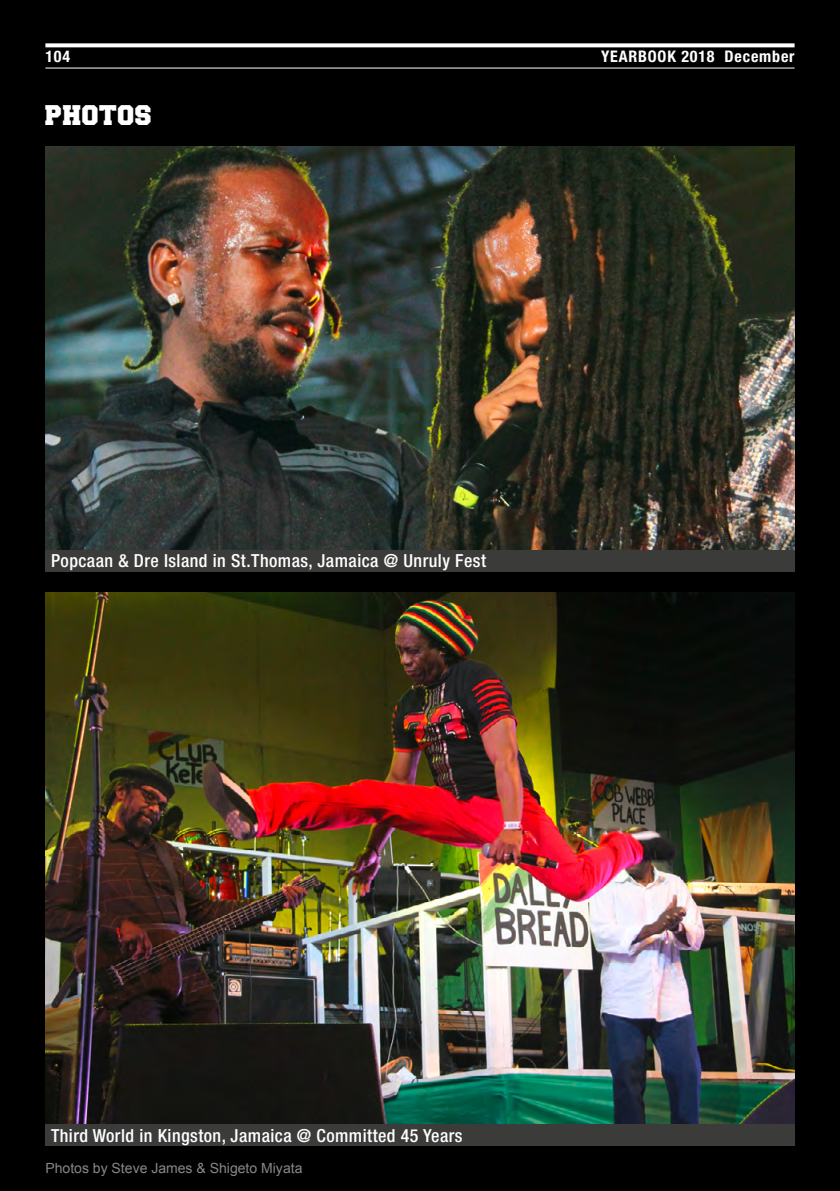
<style>
.page{position:relative;width:840px;height:1191px;background:#fff}
.page>*{position:absolute;margin:0;border:0;box-sizing:border-box;transform-origin:0 0}
._00_rubrik_2017{font:24px "Freshman";letter-spacing:.025em;color:#fff}
._05_bildunterschrift{font:500 condensed 18px "Helvetica Neue LT Pro";letter-spacing:.025em;color:#fff}
._00_seitenzahl_2017{font:700 condensed 16px "Helvetica Neue LT Pro";letter-spacing:.05em;color:#fff}
._03_newstext{font:14px "Arial";color:#878786}
</style>
<div class="page">
<div style="left:0;top:0;width:839px;height:1191px;background:#000"></div>
<img style="left:45px;top:146px;width:749px;height:404px">
<div style="left:45px;top:550px;width:749px;height:21px;background:#3b3b3a"></div>
<img style="left:45px;top:593px;width:749px;height:531px">
<div style="left:45px;top:1124px;width:749px;height:21px;background:#3b3b3a"></div>
<svg style="left:45px;top:43px;width:749px;height:4px;background:#e7e7e7"></svg>
<hr style="left:45px;top:68px;width:749px;height:1px;background:#fff">
<p class="_00_seitenzahl_2017" style="left:45px;top:48px;width:26px">104</p>
<p class="_00_seitenzahl_2017" style="left:601px;top:48px;width:195px">YEARBOOK 2018 December</p>
<p class="_00_rubrik_2017" style="left:45px;top:105px;width:108px">PHOTOS</p>
<p class="_05_bildunterschrift" style="left:51px;top:550px;width:436px">Popcaan &amp; Dre Island in St.Thomas, Jamaica @ Unruly Fest</p>
<p class="_05_bildunterschrift" style="left:51px;top:1124px;width:413px">Third World in Kingston, Jamaica @ Committed 45 Years</p>
<p class="_03_newstext" style="left:45px;top:1158px;width:258px">Photos by Steve James &amp; Shigeto Miyata</p>
</div>
